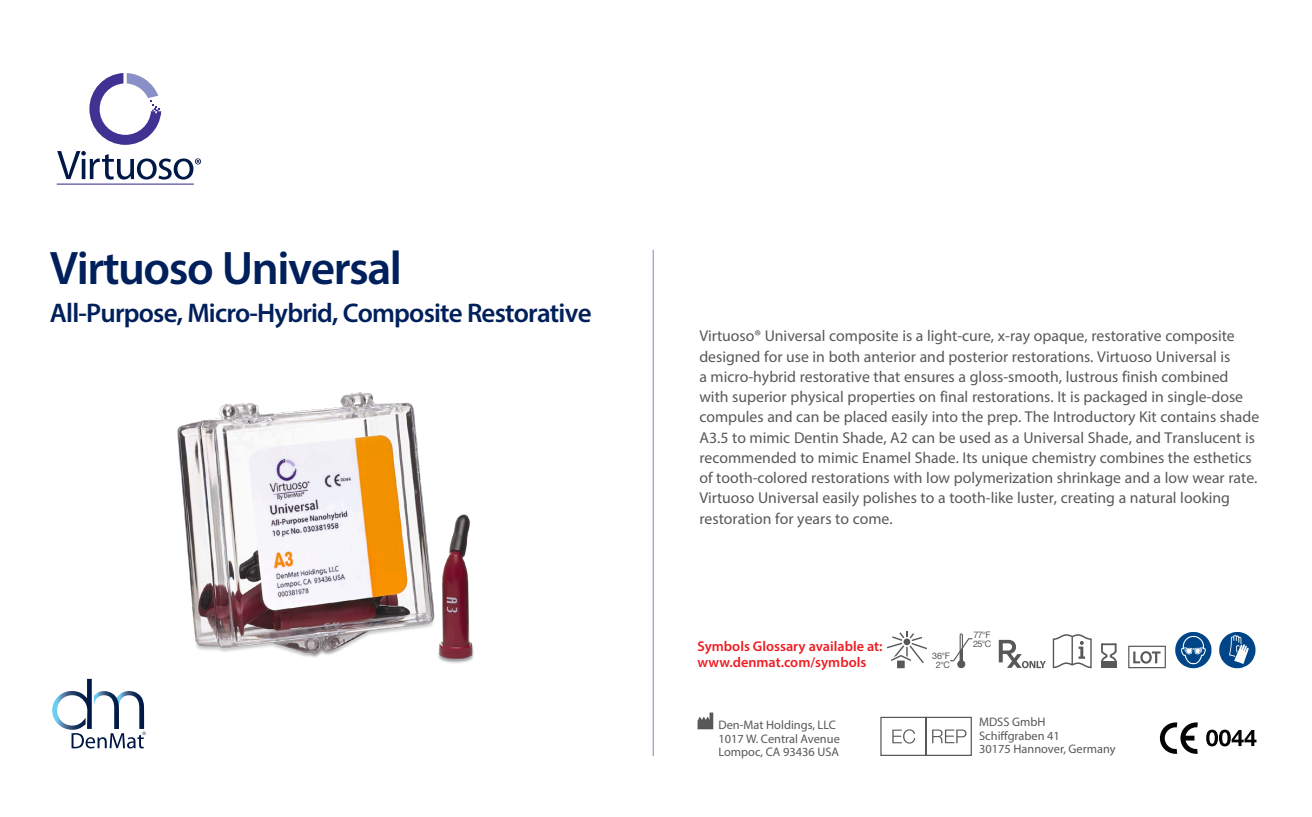
<style>
.page{position:relative;width:1312px;height:817px;background:#fff}
.page>*{position:absolute;margin:0;border:0;box-sizing:border-box;transform-origin:0 0}
.NAME_DISCRIPTION{font:600 47.25px "Myriad Pro";letter-spacing:-.03em;color:#00205b}
.NAME_DISCRIPTION-2{font:600 27px "Myriad Pro";letter-spacing:-.03em;color:#00205b}
.CONTENT_ITEMS{font:15.75px/20.2px "Myriad Pro";color:#57585a}
.t1{font:600 14.17px/15.5px "Myriad Pro";color:#ee1d23}
.t2{font:12.38px "Myriad Pro";color:#57585a}
.t3{font:9px "Helvetica Neue";color:#57585a}
</style>
<div class="page">
<svg style="left:52px;top:679px;width:77px;height:69px"></svg>
<hr style="left:653px;top:250px;width:1px;height:506px;background:#8990c7">
<hr style="left:57px;top:184px;width:137px;height:1px;background:#3f3293">
<svg style="left:89px;top:73px;width:72px;height:72px"></svg>
<svg style="left:57px;top:151px;width:144px;height:29px"></svg>
<svg style="left:697px;top:712px;width:16px;height:17px"></svg>
<svg style="left:880px;top:716px;width:92px;height:40px"></svg>
<svg style="left:887px;top:631px;width:40px;height:32px"></svg>
<div style="left:897px;top:660px;width:8px;height:8px;background:#57585a"></div>
<svg style="left:999px;top:640px;width:47px;height:28px"></svg>
<svg style="left:1053px;top:634px;width:38px;height:34px"></svg>
<svg style="left:950px;top:633px;width:22px;height:35px"></svg>
<svg style="left:1101px;top:643px;width:16px;height:20px"></svg>
<div style="left:1101px;top:661px;width:15px;height:7px;background:#57585a"></div>
<svg style="left:1128px;top:646px;width:38px;height:22px"></svg>
<svg style="left:1219px;top:632px;width:36px;height:36px"></svg>
<svg style="left:1175px;top:632px;width:36px;height:36px"></svg>
<svg style="left:1160px;top:722px;width:38px;height:32px"></svg>
<svg style="left:1206px;top:730px;width:50px;height:16px"></svg>
<img style="left:129px;top:392px;width:345px;height:357px">
<p class="NAME_DISCRIPTION" style="left:50px;top:238px;width:354px">Virtuoso Universal</p>
<p class="NAME_DISCRIPTION-2" style="left:50px;top:296px;width:543px">All-Purpose, Micro-Hybrid, Composite Restorative</p>
<p class="CONTENT_ITEMS" style="left:699px;top:326px;width:561px">Virtuoso® Universal composite is a light-cure, x-ray opaque, restorative composite designed for use in both anterior and posterior restorations. Virtuoso Universal is<br>a micro-hybrid restorative that ensures a gloss-smooth, lustrous finish combined with superior physical properties on final restorations. It is packaged in single-dose compules and can be placed easily into the prep. The Introductory Kit contains shade A3.5 to mimic Dentin Shade, A2 can be used as a Universal Shade, and Translucent is recommended to mimic Enamel Shade. Its unique chemistry combines the esthetics of tooth-colored restorations with low polymerization shrinkage and a low wear rate.<br>Virtuoso Universal easily polishes to a tooth-like luster, creating a natural looking restoration for years to come.</p>
<p class="t1" style="left:697px;top:638px;width:186px">Symbols Glossary available at: www.denmat.com/symbols</p>
<p class="t2" style="left:718px;top:717px;width:119px">Den-Mat Holdings, LLC</p>
<p class="t2" style="left:718px;top:731px;width:123px">1017 W. Central Avenue</p>
<p class="t2" style="left:718px;top:744px;width:122px">Lompoc, CA 93436 USA</p>
<p class="t3" style="left:932px;top:650px;width:19px">36°F</p>
<p class="t3" style="left:936px;top:659px;width:16px">2°C</p>
<p class="t3" style="left:973px;top:628px;width:19px">77°F</p>
<p class="t3" style="left:973px;top:637px;width:20px">25°C</p>
<p class="t2" style="left:979px;top:714px;width:68px">MDSS GmbH</p>
<p class="t2" style="left:979px;top:728px;width:82px">Schiffgraben 41</p>
<p class="t2" style="left:979px;top:741px;width:138px">30175 Hannover, Germany</p>
</div>
